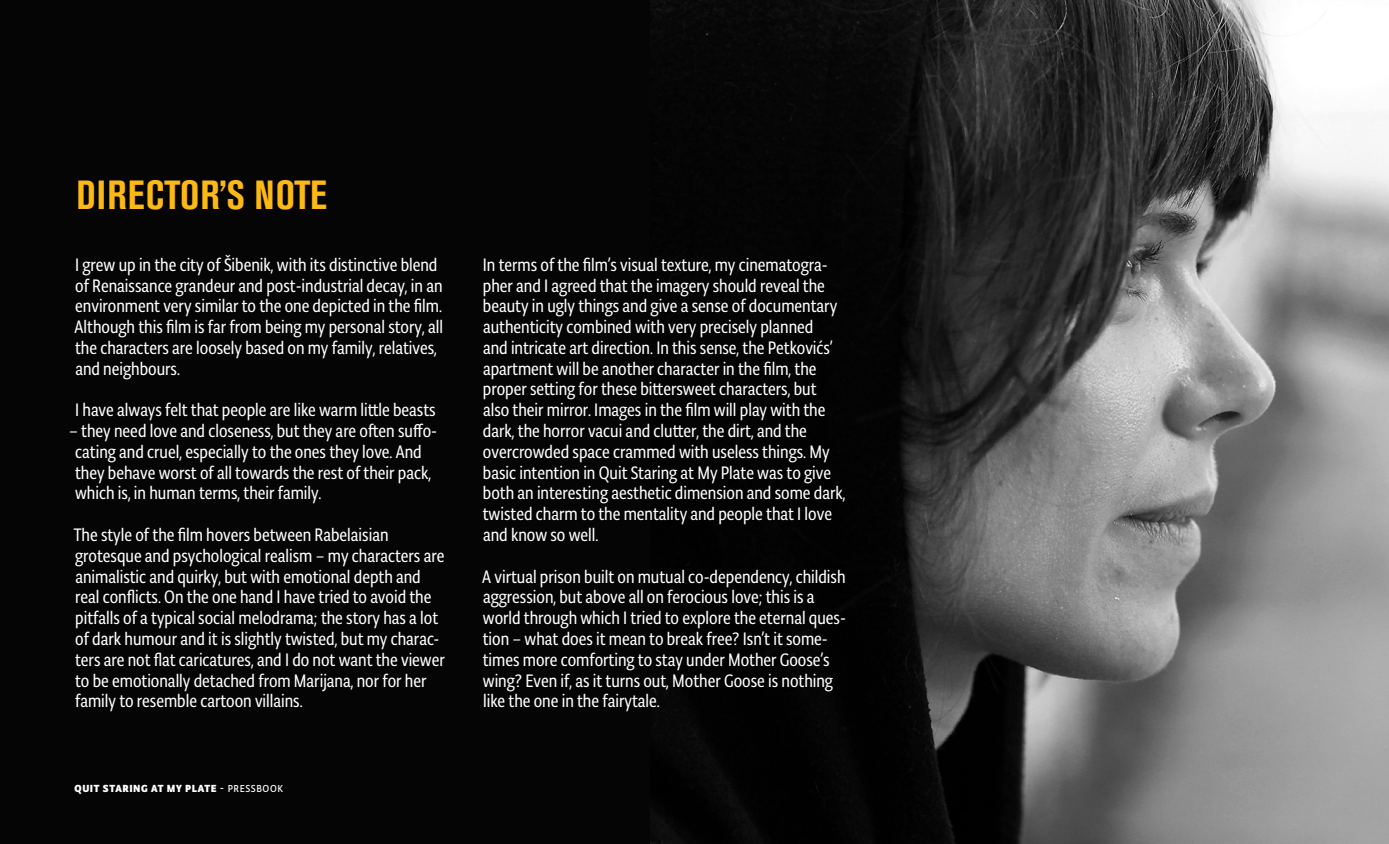
<style>
.page{position:relative;width:1389px;height:844px;background:#fff}
.page>*{position:absolute;margin:0;border:0;box-sizing:border-box;transform-origin:0 0}
.t1{font:700 condensed 40.25px "Akzidenz Grotesk BE";letter-spacing:.03em;color:#fcb814}
.t2{font:19.25px/20.8px "Tynine Sans Cond Pro Normal";color:#fff}
.t3{font:700 14px "Tynine Sans Cond Pro";letter-spacing:.04em;color:#fff}
.s1{font-family:"Tynine Sans Cond Pro Normal";font-weight:400}
</style>
<div class="page">
<img style="left:650px;top:0;width:739px;height:843px">
<div style="left:0;top:0;width:650px;height:843px;background:#050505"></div>
<p class="t1" style="left:77px;top:172px;width:252px">DIRECTOR’S NOTE</p>
<p class="t2" style="left:75px;top:254px;width:370px">I grew up in the city of Šibenik, with its distinctive blend of Renaissance grandeur and post-industrial decay, in an environment very similar to the one depicted in the film.<br>Although this film is far from being my personal story, all the characters are loosely based on my family, relatives, and neighbours.</p>
<p class="t2" style="left:75px;top:399px;width:362px">I have always felt that people are like warm little beasts</p>
<p class="t2" style="left:75px;top:420px;width:363px;text-indent:-6px">– they need love and closeness, but they are often suffo&shy;cating and cruel, especially to the ones they love. And they behave worst of all towards the rest of their pack, which is, in human terms, their family.</p>
<p class="t2" style="left:74px;top:524px;width:373px">The style of the film hovers between Rabelaisian grotesque and psychological realism – my characters are animalistic and quirky, but with emotional depth and real conflicts. On the one hand I have tried to avoid the pitfalls of a typical social melodrama; the story has a lot of dark humour and it is slightly twisted, but my charac&shy;ters are not flat caricatures, and I do not want the viewer to be emotionally detached from Marijana, nor for her family to resemble cartoon villains.</p>
<p class="t3" style="left:75px;top:778px;width:210px">quit staring at my plate <span class="s1">- pressbook</span></p>
<p class="t2" style="left:483px;top:254px;width:364px">In terms of the film’s visual texture, my cinematogra&shy;pher and I agreed that the imagery should reveal the beauty in ugly things and give a sense of documentary authenticity combined with very precisely planned<br>and intricate art direction. In this sense, the Petkovićs’ apartment will be another character in the film, the proper setting for these bittersweet characters, but also their mirror. Images in the film will play with the dark, the horror vacui and clutter, the dirt, and the overcrowded space crammed with useless things. My basic intention in Quit Staring at My Plate was to give both an interesting aesthetic dimension and some dark, twisted charm to the mentality and people that I love and know so well.</p>
<p class="t2" style="left:482px;top:565px;width:365px">A virtual prison built on mutual co-dependency, childish aggression, but above all on ferocious love; this is a world through which I tried to explore the eternal ques&shy;tion – what does it mean to break free? Isn’t it some&shy;times more comforting to stay under Mother Goose’s wing? Even if, as it turns out, Mother Goose is nothing like the one in the fairytale.</p>
</div>
